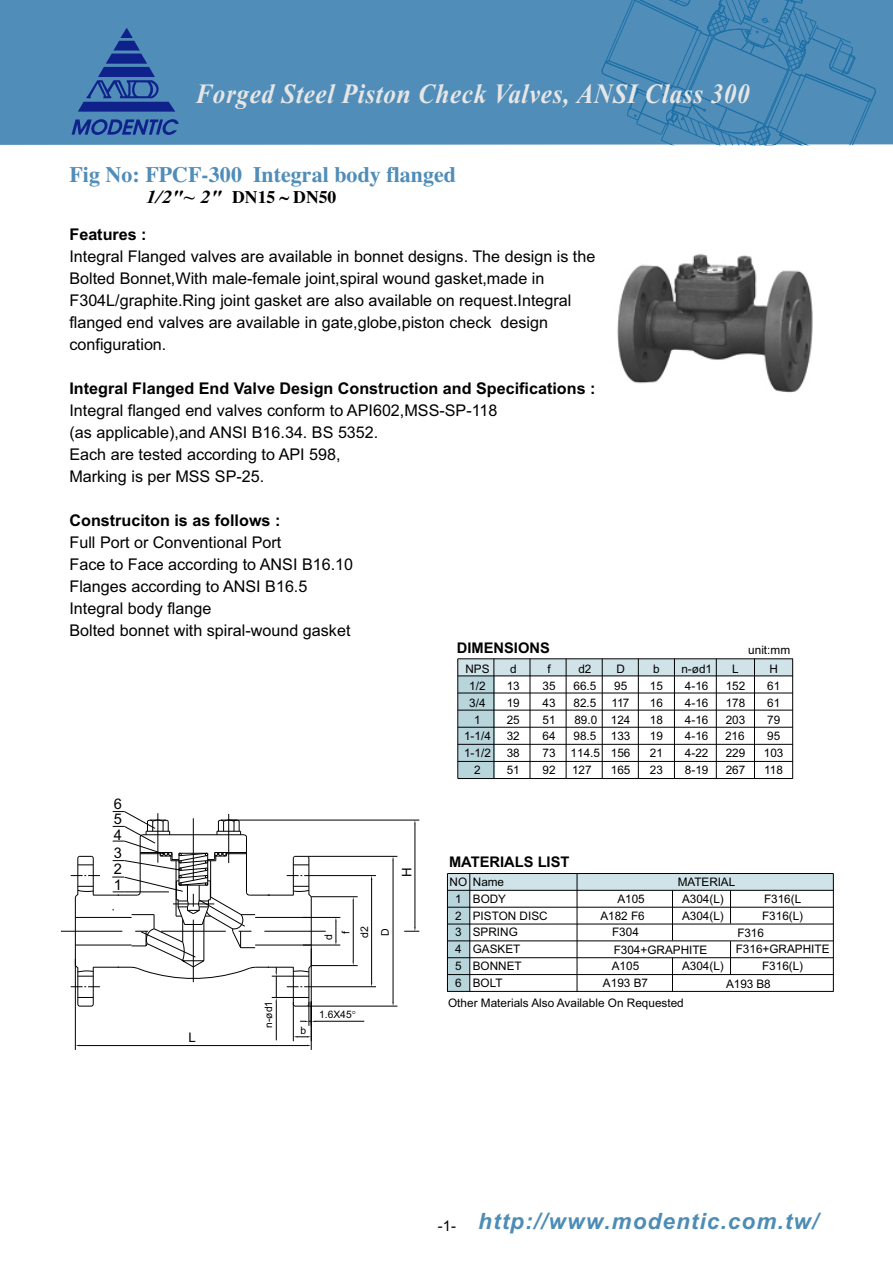
<style>
.page{position:relative;width:893px;height:1263px;background:#fff}
.page>*{position:absolute;margin:0;border:0;box-sizing:border-box;transform-origin:0 0}
.t1{font:italic 700 27.9px "Times New Roman";letter-spacing:.025em;color:#e6e6e6;scale:.9 1}
.t2{font:italic 700 22.5px "Arial";letter-spacing:.05em;color:#4d8db5}
.t3{font:700 22.05px "Times";color:#508db8}
.t4{font:700 17.55px "Times";color:#000}
.t5{font:16.2px/22px "Arial";color:#000}
.t6{font:700 16.2px "Arial";color:#000}
.t7{font:700 14.7px "Arial";color:#000}
.t8{font:14.7px/16px "Arial";color:#000}
.t9{font:13.2px "Arial";color:#000}
.t10{font:11.85px "Arial";color:#000}
.t11{font:11.7px/16.8px "Arial";color:#000;text-align:center}
.t12{font:10.5px/18.6px "Arial";color:#000;text-align:center}
.t13{font:10.35px "Arial";color:#000}
.s1{font-family:"Times New Roman";font-style:italic;font-size:18.45px}
</style>
<div class="page">
<div style="left:0;top:0;width:893px;height:145px;background:#508db8"></div>
<svg style="left:601px;top:0;width:275px;height:146px;background:#4b8ab6"></svg>
<svg style="left:72px;top:119px;width:107px;height:16px;background:#315aa2"></svg>
<svg style="left:78px;top:28px;width:97px;height:84px;background:#3b6ba9"></svg>
<div style="left:447px;top:879px;width:23px;height:113px;background:#b8d5dc"></div>
<div style="left:447px;top:874px;width:386px;height:17px;background:#d0e3e8"></div>
<hr style="left:447px;top:873px;width:386px;height:1px;background:#000">
<hr style="left:447px;top:907px;width:386px;height:1px;background:#000">
<hr style="left:447px;top:890px;width:386px;height:1px;background:#000">
<hr style="left:447px;top:924px;width:386px;height:1px;background:#000">
<hr style="left:447px;top:941px;width:386px;height:1px;background:#000">
<hr style="left:447px;top:957px;width:386px;height:1px;background:#000">
<hr style="left:447px;top:974px;width:386px;height:1px;background:#000">
<hr style="left:447px;top:991px;width:386px;height:1px;background:#000">
<hr style="left:447px;top:874px;width:1px;height:118px;background:#000">
<hr style="left:469px;top:874px;width:1px;height:118px;background:#000">
<hr style="left:577px;top:874px;width:1px;height:118px;background:#000">
<hr style="left:672px;top:890px;width:1px;height:50px;background:#000">
<hr style="left:672px;top:957px;width:1px;height:34px;background:#000">
<hr style="left:730px;top:890px;width:1px;height:34px;background:#000">
<hr style="left:730px;top:941px;width:1px;height:34px;background:#000">
<hr style="left:833px;top:874px;width:1px;height:118px;background:#000">
<img style="left:617px;top:254px;width:196px;height:139px">
<hr style="left:61px;top:931px;width:61px;height:1px;background:#000">
<hr style="left:264px;top:931px;width:62px;height:1px;background:#000">
<hr style="left:303px;top:945px;width:37px;height:1px;background:#000">
<hr style="left:303px;top:917px;width:37px;height:1px;background:#000">
<svg style="left:335px;top:917px;width:2px;height:28px"></svg>
<hr style="left:353px;top:901px;width:1px;height:60px;background:#000">
<hr style="left:311px;top:965px;width:47px;height:1px;background:#000">
<hr style="left:311px;top:896px;width:47px;height:1px;background:#000">
<hr style="left:371px;top:880px;width:1px;height:102px;background:#000">
<hr style="left:316px;top:986px;width:60px;height:1px;background:#000">
<hr style="left:316px;top:875px;width:60px;height:1px;background:#000">
<hr style="left:393px;top:861px;width:1px;height:141px;background:#000">
<hr style="left:308px;top:1006px;width:89px;height:1px;background:#000">
<hr style="left:308px;top:856px;width:89px;height:1px;background:#000">
<hr style="left:415px;top:825px;width:1px;height:102px;background:#000">
<hr style="left:229px;top:820px;width:190px;height:1px;background:#000">
<hr style="left:80px;top:1045px;width:227px;height:1px;background:#000">
<hr style="left:311px;top:948px;width:1px;height:102px;background:#000">
<hr style="left:75px;top:959px;width:1px;height:91px;background:#000">
<svg style="left:404px;top:927px;width:15px;height:5px"></svg>
<hr style="left:316px;top:1021px;width:48px;height:1px;background:#000">
<hr style="left:276px;top:1002px;width:1px;height:38px;background:#000">
<svg style="left:71px;top:811px;width:245px;height:215px"></svg>
<hr style="left:311px;top:1002px;width:1px;height:39px;background:#000">
<hr style="left:293px;top:1002px;width:1px;height:39px;background:#000">
<svg style="left:293px;top:1036px;width:18px;height:2px"></svg>
<div style="left:458px;top:676px;width:36px;height:103px;background:#b8d5dc"></div>
<div style="left:457px;top:660px;width:335px;height:16px;background:#d0e3e8"></div>
<hr style="left:458px;top:659px;width:335px;height:1px;background:#000">
<hr style="left:458px;top:693px;width:335px;height:1px;background:#000">
<hr style="left:458px;top:676px;width:335px;height:1px;background:#000">
<hr style="left:458px;top:710px;width:335px;height:1px;background:#000">
<hr style="left:458px;top:727px;width:335px;height:1px;background:#000">
<hr style="left:458px;top:744px;width:335px;height:1px;background:#000">
<hr style="left:458px;top:761px;width:335px;height:1px;background:#000">
<hr style="left:458px;top:778px;width:335px;height:1px;background:#000">
<hr style="left:457px;top:659px;width:1px;height:120px;background:#000">
<hr style="left:494px;top:659px;width:1px;height:120px;background:#000">
<hr style="left:530px;top:659px;width:1px;height:120px;background:#000">
<hr style="left:566px;top:659px;width:1px;height:120px;background:#000">
<hr style="left:602px;top:659px;width:1px;height:120px;background:#000">
<hr style="left:638px;top:659px;width:1px;height:120px;background:#000">
<hr style="left:674px;top:659px;width:1px;height:120px;background:#000">
<hr style="left:716px;top:659px;width:1px;height:120px;background:#000">
<hr style="left:792px;top:659px;width:1px;height:120px;background:#000">
<hr style="left:754px;top:659px;width:1px;height:120px;background:#000">
<h1 class="t1" style="left:196px;top:84px;width:617px">Forged Steel Piston Check Valves, ANSI Class 300</h1>
<h3 class="t3" style="left:69px;top:167px;width:388px">Fig No: FPCF-300 Integral body flanged</h3>
<p class="t4" style="left:146px;top:190px;width:192px"><span class="s1">1/2"~ 2"</span> DN15 ~ DN50</p>
<p class="t6" style="left:69px;top:228px;width:79px">Features :</p>
<p class="t5" style="left:69px;top:247px;width:527px">Integral Flanged valves are available in bonnet designs. The design is the Bolted Bonnet,With male-female joint,spiral wound gasket,made in F304L/graphite.Ring joint gasket are also available on request.Integral flanged end valves are available in gate,globe,piston check design configuration.</p>
<p class="t6" style="left:69px;top:382px;width:527px">Integral Flanged End Valve Design Construction and Specifications :</p>
<p class="t5" style="left:69px;top:401px;width:429px">Integral flanged end valves conform to API602,MSS-SP-118 (as applicable),and ANSI B16.34. BS 5352.<br>Each are tested according to API 598,<br>Marking is per MSS SP-25.</p>
<p class="t6" style="left:69px;top:514px;width:212px">Construciton is as follows :</p>
<p class="t5" style="left:69px;top:533px;width:285px">Full Port or Conventional Port<br>Face to Face according to ANSI B16.10<br>Flanges according to ANSI B16.5<br>Integral body flange<br>Bolted bonnet with spiral-wound gasket</p>
<p class="t8" style="left:114px;top:797px;width:10px">6</p>
<p class="t8" style="left:114px;top:812px;width:10px">5<br>4</p>
<p class="t8" style="left:114px;top:846px;width:10px;text-align:justify">3<br>2<br>1</p>
<p class="t9" style="left:189px;top:1032px;width:9px">L</p>
<p class="t9" style="left:402px;top:877px;width:11px;rotate:-90deg">H</p>
<p class="t12" style="left:320px;top:940px;width:7px;rotate:-90deg">d</p>
<p class="t12" style="left:337px;top:938px;width:13px;rotate:-90deg">f d2</p>
<p class="t12" style="left:377px;top:936px;width:9px;rotate:-90deg">D</p>
<p class="t13" style="left:265px;top:1028px;width:28px;rotate:-90deg">n-ød1</p>
<p class="t13" style="left:319px;top:1010px;width:34px">1.6X45</p>
<p class="t13" style="left:300px;top:1026px;width:7px">b</p>
<p class="t7" style="left:457px;top:643px;width:95px">DIMENSIONS</p>
<p class="t10" style="left:748px;top:645px;width:43px">unit:mm</p>
<p class="t11" style="left:464px;top:662px;width:28px">NPS<br>1/2<br>3/4<br>1<br>1-1/4<br>1-1/2<br>2</p>
<p class="t11" style="left:507px;top:662px;width:15px;text-align:left">d<br>13<br>19<br>25<br>32<br>38<br>51</p>
<p class="t11" style="left:542px;top:662px;width:15px">f<br>35<br>43<br>51<br>64<br>73<br>92</p>
<p class="t11" style="left:571px;top:662px;width:31px">d2<br>66.5<br>82.5<br>89.0<br>98.5<br>114.5<br>127</p>
<p class="t11" style="left:650px;top:662px;width:15px;text-align:left">b<br>15<br>16<br>18<br>19<br>21<br>23</p>
<p class="t11" style="left:611px;top:662px;width:21px">D<br>95<br>117<br>124<br>133<br>156<br>165</p>
<p class="t11" style="left:681px;top:662px;width:32px">n-ød1<br>4-16<br>4-16<br>4-16<br>4-16<br>4-22<br>8-19</p>
<p class="t11" style="left:725px;top:662px;width:22px">L<br>152<br>178<br>203<br>216</p>
<p class="t11" style="left:764px;top:662px;width:21px">H<br>61<br>61<br>79<br>95<br>103<br>118</p>
<p class="t11" style="left:726px;top:746px;width:21px;text-align:left">229<br>267</p>
<p class="t7" style="left:449px;top:857px;width:122px">MATERIALS LIST</p>
<p class="t11" style="left:473px;top:874px;width:76px;text-align:left">Name<br>BODY<br>PISTON DISC<br>SPRING<br>GASKET<br>BONNET<br>BOLT</p>
<p class="t11" style="left:449px;top:874px;width:19px">NO<br>1<br>2<br>3<br>4<br>5<br>6</p>
<p class="t11" style="left:678px;top:875px;width:59px">MATERIAL</p>
<p class="t11" style="left:682px;top:891px;width:43px;text-align:left">A304(L)<br>A304(L)</p>
<p class="t11" style="left:682px;top:959px;width:43px">A304(L)</p>
<p class="t11" style="left:762px;top:891px;width:43px;text-align:left">F316(L<br>F316(L)</p>
<p class="t11" style="left:736px;top:942px;width:95px">F316+GRAPHITE<br>F316(L)</p>
<p class="t11" style="left:617px;top:891px;width:29px">A105</p>
<p class="t11" style="left:600px;top:908px;width:46px">A182 F6</p>
<p class="t11" style="left:612px;top:925px;width:28px">F304</p>
<p class="t11" style="left:603px;top:959px;width:47px">A105<br>A193 B7</p>
<p class="t11" style="left:737px;top:926px;width:28px">F316</p>
<p class="t11" style="left:614px;top:942px;width:95px">F304+GRAPHITE</p>
<p class="t11" style="left:726px;top:976px;width:46px">A193 B8</p>
<p class="t10" style="left:448px;top:999px;width:237px">Other Materials Also Available On Requested</p>
<p class="t8" style="left:438px;top:1219px;width:19px">-1-</p>
<h2 class="t2" style="left:478px;top:1208px;width:341px">http://www.modentic.com.tw/</h2>
</div>
